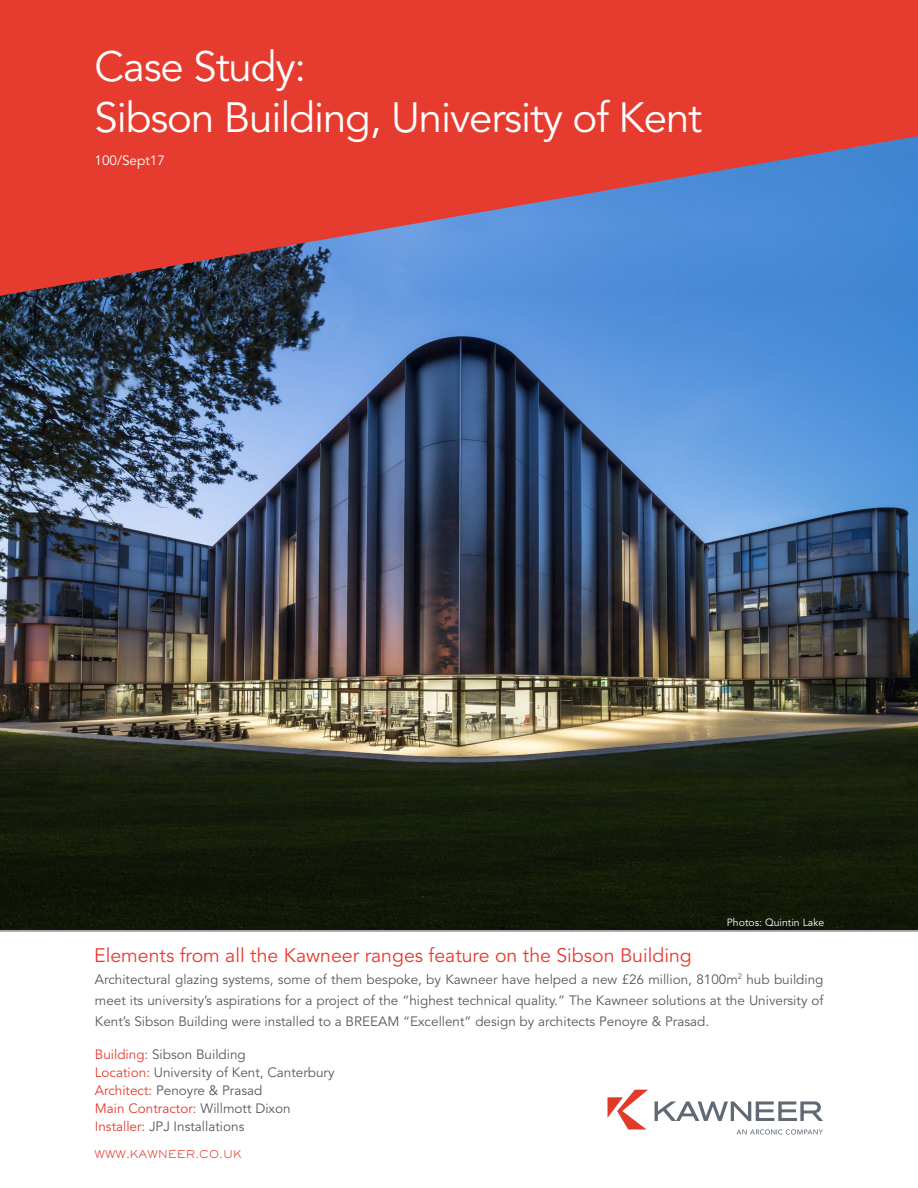
<style>
.page{position:relative;width:918px;height:1188px;background:#fff}
.page>*{position:absolute;margin:0;border:0;box-sizing:border-box;transform-origin:0 0}
.t1{font:42px/51px "Avenir LT Std";letter-spacing:-.025em;color:#fff}
.t2{font:19.5px "Avenir LT Std";color:#e63c2f}
.t3{font:13.5px/18px "Avenir LT Std";color:#58595b;text-align:justify}
.t4{font:13.5px "Avenir LT Std";color:#fff}
.t5{font:10.5px "Avenir LT Std";color:#fff}
.t6{font:10.5px "Sackers Gothic Light AT";color:#e63c2f}
.s1{color:#e63c2f}
</style>
<div class="page">
<img style="left:0;top:296px;width:918px;height:635px">
<svg style="left:0;top:0;width:918px;height:296px;background:#bb4f57"></svg>
<hr style="left:0;top:931px;width:918px;height:1px;background:#58595b">
<svg style="left:607px;top:1090px;width:41px;height:40px"></svg>
<svg style="left:655px;top:1101px;width:168px;height:20px"></svg>
<svg style="left:736px;top:1129px;width:87px;height:6px"></svg>
<h1 class="t1" style="left:95px;top:42px;width:609px">Case Study:<br>Sibson Building, University of Kent</h1>
<p class="t4" style="left:95px;top:153px;width:72px">100/Sept17</p>
<h2 class="t2" style="left:94px;top:944px;width:599px">Elements from all the Kawneer ranges feature on the Sibson Building</h2>
<p class="t5" style="left:727px;top:917px;width:99px">Photos: Quintin Lake</p>
<p class="t3" style="left:95px;top:969px;width:730px;line-height:21px">Architectural glazing systems, some of them bespoke, by Kawneer have helped a new £26 million, 8100m<sup>2</sup> hub building meet its university’s aspirations for a project of the “highest technical quality.” The Kawneer solutions at the University of Kent’s Sibson Building were installed to a BREEAM “Excellent” design by architects Penoyre &amp; Prasad.</p>
<p class="t3" style="left:95px;top:1045px;width:241px;text-align:left"><span class="s1">Building:</span> Sibson Building<br><span class="s1">Location:</span> University of Kent, Canterbury<br><span class="s1">Architect:</span> Penoyre &amp; Prasad<br><span class="s1">Main Contractor:</span> Willmott Dixon<br><span class="s1">Installer:</span> JPJ Installations</p>
<p class="t6" style="left:94px;top:1147px;width:149px">WWW.KAWNEER.CO.UK</p>
</div>
